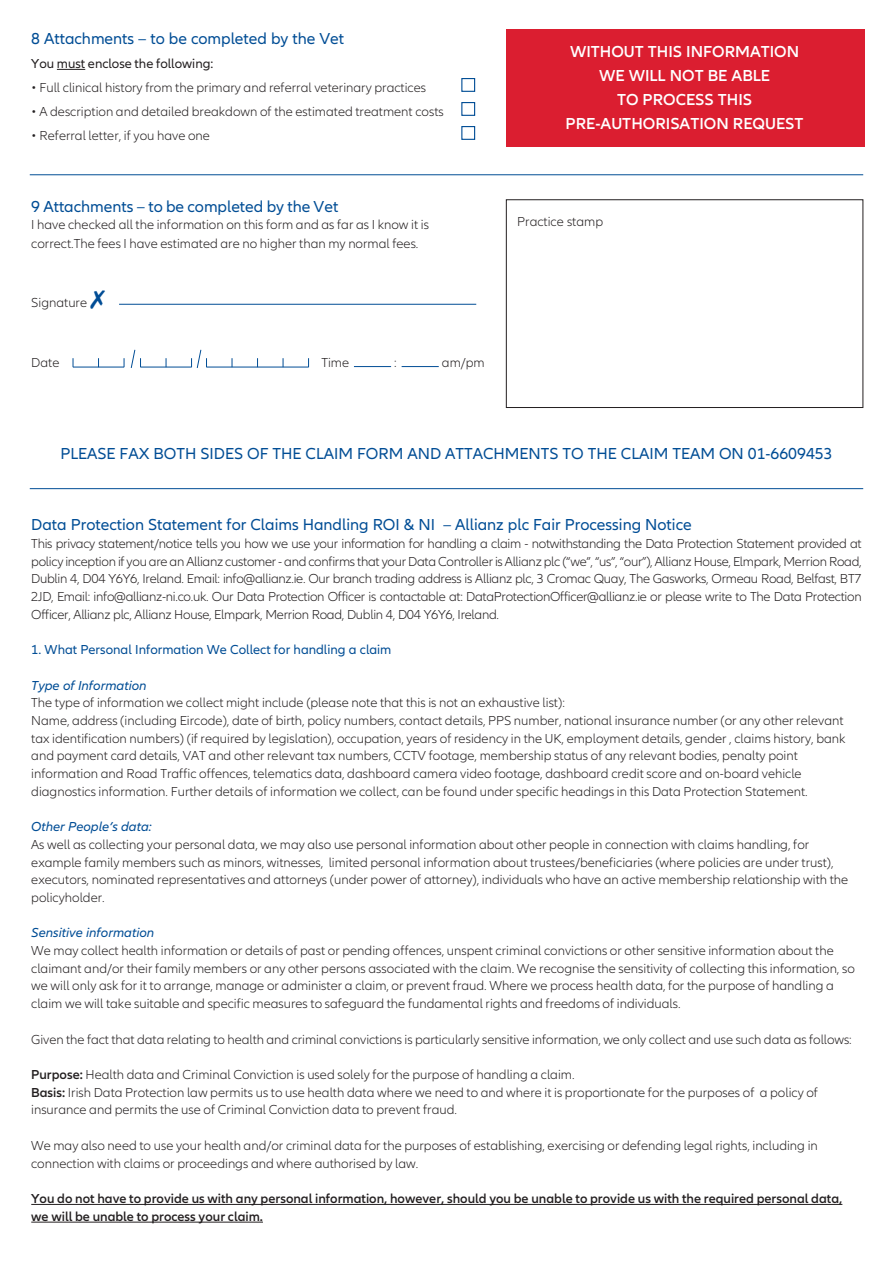
<style>
.page{position:relative;width:893px;height:1263px;background:#fff}
.page>*{position:absolute;margin:0;border:0;box-sizing:border-box;transform-origin:0 0}
.t1{font:16.5px "Allianz Neo";color:#014d95}
.t2{font:600 16.5px/24px "Allianz Neo";color:#fff;text-align:center}
.t3{font:300 13.5px/17.7px "Allianz Neo";color:#231f20}
.t4{font:600 13.5px/17.7px "Allianz Neo";color:#231f20}
.t5{font:italic 13.5px "Allianz Neo";color:#014d95}
.t6{font:13.5px "Allianz Neo";color:#014d95}
.t7{font:13.5px "Allianz Neo";color:#231f20}
.s1{font-weight:600}
</style>
<div class="page">
<svg style="left:57px;top:69px;width:28px;height:1px"></svg>
<hr style="left:31px;top:1204px;width:811px;height:1px;background:#231f20">
<hr style="left:31px;top:1222px;width:232px;height:1px;background:#231f20">
<div style="left:461px;top:78px;width:14px;height:14px;border:1px solid #014d95"></div>
<div style="left:461px;top:102px;width:14px;height:14px;border:1px solid #014d95"></div>
<div style="left:461px;top:126px;width:14px;height:14px;border:1px solid #014d95"></div>
<hr style="left:206px;top:367px;width:103px;height:1px;background:#014d95">
<hr style="left:141px;top:367px;width:51px;height:1px;background:#014d95">
<hr style="left:73px;top:367px;width:51px;height:1px;background:#014d95">
<svg style="left:124px;top:349px;width:17px;height:19px"></svg>
<svg style="left:191px;top:349px;width:16px;height:19px"></svg>
<hr style="left:119px;top:304px;width:357px;height:1px;background:#014d95">
<hr style="left:354px;top:366px;width:37px;height:1px;background:#014d95">
<hr style="left:402px;top:366px;width:37px;height:1px;background:#014d95">
<div style="left:506px;top:199px;width:357px;height:209px;border:1px solid #231f20"></div>
<hr style="left:30px;top:488px;width:833px;height:1px;background:#014d95">
<div style="left:506px;top:30px;width:358px;height:117px;background:#db1e30"></div>
<hr style="left:30px;top:174px;width:833px;height:1px;background:#014d95">
<p class="t1" style="left:31px;top:32px;width:314px">8 Attachments – to be completed by the Vet</p>
<p class="t7" style="left:31px;top:58px;width:184px">You must enclose the following:</p>
<p class="t3" style="left:31px;top:79px;width:396px">• Full clinical history from the primary and referral veterinary practices</p>
<p class="t3" style="left:31px;top:103px;width:414px">• A description and detailed breakdown of the estimated treatment costs</p>
<p class="t3" style="left:31px;top:127px;width:180px">• Referral letter, if you have one</p>
<p class="t1" style="left:31px;top:200px;width:309px">9 Attachments – to be completed by the Vet</p>
<p class="t3" style="left:31px;top:217px;width:399px;line-height:18.5px">I have checked all the information on this form and as far as I know it is correct.The fees I have estimated are no higher than my normal fees.</p>
<p class="t3" style="left:31px;top:294px;width:57px">Signature</p>
<p class="t3" style="left:31px;top:354px;width:30px">Date</p>
<p class="t3" style="left:321px;top:354px;width:29px">Time</p>
<p class="t3" style="left:394px;top:354px;width:4px">:</p>
<p class="t3" style="left:442px;top:354px;width:44px">am/pm</p>
<p class="t2" style="left:566px;top:41px;width:239px">WITHOUT THIS INFORMATION<br>WE WILL NOT BE ABLE<br>TO PROCESS THIS<br>PRE-AUTHORISATION REQUEST</p>
<p class="t3" style="left:517px;top:214px;width:87px">Practice stamp</p>
<p class="t1" style="left:60px;top:447px;width:774px">PLEASE FAX BOTH SIDES OF THE CLAIM FORM AND ATTACHMENTS TO THE CLAIM TEAM ON 01-6609453</p>
<p class="t1" style="left:31px;top:519px;width:662px">Data Protection Statement for Claims Handling ROI &amp; NI – Allianz plc Fair Processing Notice</p>
<p class="t3" style="left:31px;top:535px;width:832px;text-align:justify">This privacy statement/notice tells you how we use your information for handling a claim - notwithstanding the Data Protection Statement provided at policy inception if you are an Allianz customer - and confirms that your Data Controller is Allianz plc (“we”, “us”, “our”), Allianz House, Elmpark, Merrion Road, Dublin 4, D04 Y6Y6, Ireland. Email: info@allianz.ie. Our branch trading address is Allianz plc, 3 Cromac Quay, The Gasworks, Ormeau Road, Belfast, BT7<br>2JD, Email: info@allianz-ni.co.uk. Our Data Protection Officer is contactable at: DataProtectionOfficer@allianz.ie or please write to The Data Protection Officer, Allianz plc, Allianz House, Elmpark, Merrion Road, Dublin 4, D04 Y6Y6, Ireland.</p>
<p class="t6" style="left:31px;top:645px;width:362px">1. What Personal Information We Collect for handling a claim</p>
<p class="t5" style="left:31px;top:680px;width:117px">Type of Information</p>
<p class="t3" style="left:31px;top:695px;width:816px">The type of information we collect might include (please note that this is not an exhaustive list):<br>Name, address (including Eircode), date of birth, policy numbers, contact details, PPS number, national insurance number (or any other relevant tax identification numbers) (if required by legislation), occupation, years of residency in the UK, employment details, gender , claims history, bank and payment card details, VAT and other relevant tax numbers, CCTV footage, membership status of any relevant bodies, penalty point information and Road Traffic offences, telematics data, dashboard camera video footage, dashboard credit score and on-board vehicle diagnostics information. Further details of information we collect, can be found under specific headings in this Data Protection Statement.</p>
<p class="t5" style="left:31px;top:822px;width:122px">Other People’s data:</p>
<p class="t3" style="left:31px;top:836px;width:818px">As well as collecting your personal data, we may also use personal information about other people in connection with claims handling, for example family members such as minors, witnesses, limited personal information about trustees/beneficiaries (where policies are under trust), executors, nominated representatives and attorneys (under power of attorney), individuals who have an active membership relationship with the policyholder.</p>
<p class="t5" style="left:31px;top:928px;width:125px">Sensitive information</p>
<p class="t3" style="left:31px;top:943px;width:825px">We may collect health information or details of past or pending offences, unspent criminal convictions or other sensitive information about the claimant and/or their family members or any other persons associated with the claim. We recognise the sensitivity of collecting this information, so we will only ask for it to arrange, manage or administer a claim, or prevent fraud. Where we process health data, for the purpose of handling a claim we will take suitable and specific measures to safeguard the fundamental rights and freedoms of individuals.</p>
<p class="t3" style="left:31px;top:1031px;width:822px">Given the fact that data relating to health and criminal convictions is particularly sensitive information, we only collect and use such data as follows:</p>
<p class="t3" style="left:31px;top:1066px;width:788px"><span class="s1">Purpose:</span> Health data and Criminal Conviction is used solely for the purpose of handling a claim.<br><span class="s1">Basis:</span> Irish Data Protection law permits us to use health data where we need to and where it is proportionate for the purposes of a policy of insurance and permits the use of Criminal Conviction data to prevent fraud.</p>
<p class="t3" style="left:31px;top:1137px;width:788px">We may also need to use your health and/or criminal data for the purposes of establishing, exercising or defending legal rights, including in connection with claims or proceedings and where authorised by law.</p>
<p class="t4" style="left:31px;top:1190px;width:813px">You do not have to provide us with any personal information, however, should you be unable to provide us with the required personal data, we will be unable to process your claim.</p>
</div>
